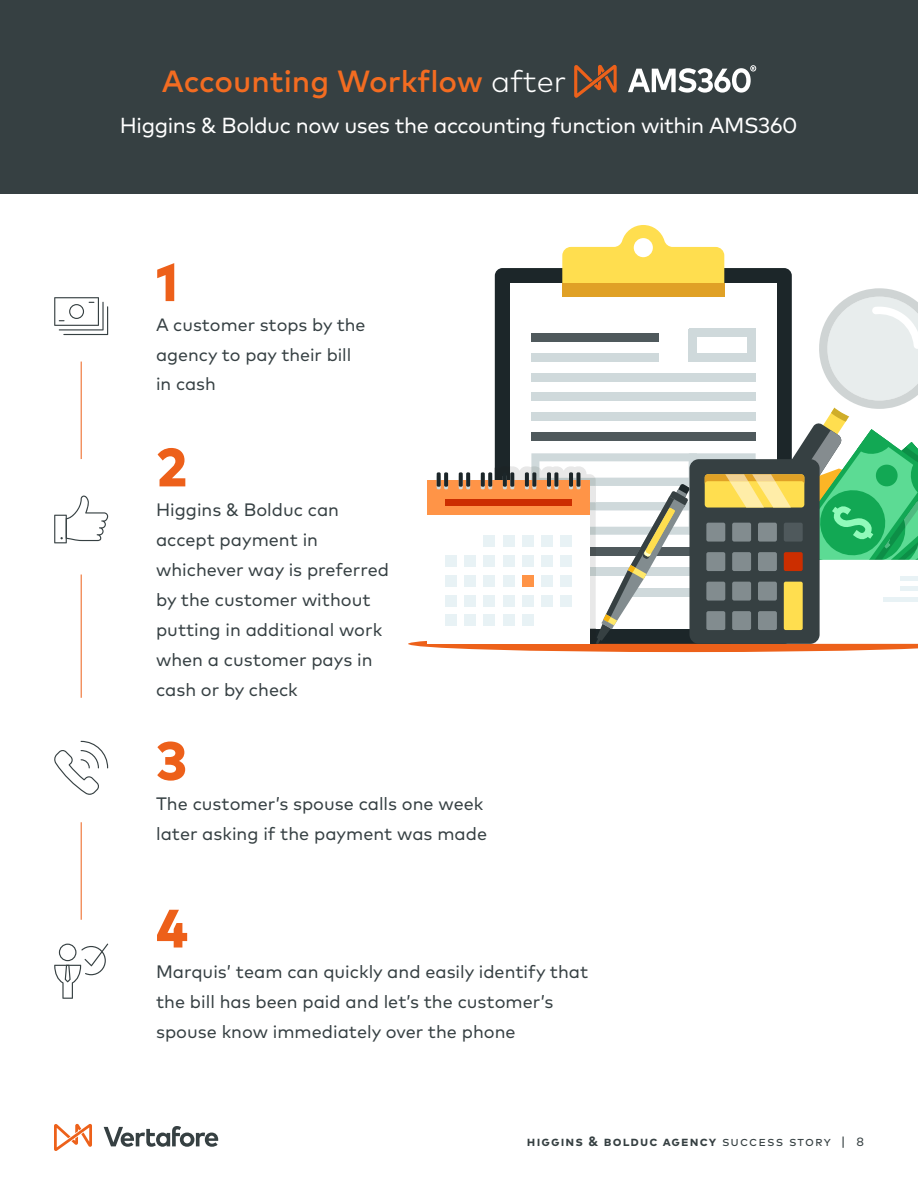
<style>
.page{position:relative;width:918px;height:1188px;background:#fff}
.page>*{position:absolute;margin:0;border:0;box-sizing:border-box;transform-origin:0 0}
.t1{font:800 54px "Mark Pro";color:#ed601a}
.t2{font:800 53.4px "Mark Pro";color:#ed601a}
.t3{font:500 30.6px "Mark Pro";color:#f36c21}
.t4{font:21.75px "Mark Pro";letter-spacing:-.02em;color:#fff}
.t5{font:18px/30px "Mark Pro";color:#364043}
.t6{font:17.85px/29.7px "Mark Pro";color:#364043}
.t7{font:700 13.5px "Mark Pro";letter-spacing:.08em;color:#364042}
.s1{font-weight:300;color:#fff}
.s2{font-weight:400}
.s3{font-weight:400;font-size:12px}
</style>
<div class="page">
<svg style="left:54px;top:1124px;width:38px;height:27px"></svg>
<svg style="left:104px;top:1126px;width:114px;height:21px"></svg>
<div style="left:0;top:0;width:918px;height:194px;background:#364042"></div>
<svg style="left:574px;top:65px;width:43px;height:33px"></svg>
<svg style="left:628px;top:65px;width:128px;height:28px"></svg>
<svg style="left:408px;top:225px;width:510px;height:427px"></svg>
<div style="left:531px;top:568px;width:65px;height:8px;background:#bdc7c7"></div>
<div style="left:531px;top:547px;width:65px;height:8px;background:#4a5254"></div>
<div style="left:427px;top:480px;width:163px;height:35px;background:#ff9447"></div>
<div style="left:427px;top:515px;width:163px;height:129px;background:#fff"></div>
<div style="left:484px;top:535px;width:11px;height:12px;background:#e8f2f5"></div>
<div style="left:503px;top:535px;width:11px;height:12px;background:#e8f2f5"></div>
<div style="left:522px;top:535px;width:12px;height:12px;background:#e8f2f5"></div>
<div style="left:541px;top:535px;width:12px;height:12px;background:#e8f2f5"></div>
<div style="left:560px;top:535px;width:12px;height:12px;background:#e8f2f5"></div>
<div style="left:445px;top:555px;width:12px;height:12px;background:#e8f2f5"></div>
<div style="left:464px;top:555px;width:12px;height:12px;background:#e8f2f5"></div>
<div style="left:484px;top:555px;width:11px;height:12px;background:#e8f2f5"></div>
<div style="left:503px;top:555px;width:11px;height:12px;background:#e8f2f5"></div>
<div style="left:522px;top:555px;width:12px;height:12px;background:#e8f2f5"></div>
<div style="left:541px;top:555px;width:12px;height:12px;background:#e8f2f5"></div>
<div style="left:560px;top:555px;width:12px;height:12px;background:#e8f2f5"></div>
<div style="left:445px;top:575px;width:12px;height:11px;background:#e8f2f5"></div>
<div style="left:464px;top:575px;width:12px;height:11px;background:#e8f2f5"></div>
<div style="left:484px;top:575px;width:11px;height:11px;background:#e8f2f5"></div>
<div style="left:503px;top:575px;width:11px;height:11px;background:#e8f2f5"></div>
<div style="left:522px;top:575px;width:12px;height:11px;background:#ff9447"></div>
<div style="left:541px;top:575px;width:12px;height:11px;background:#e8f2f5"></div>
<div style="left:560px;top:575px;width:12px;height:11px;background:#e8f2f5"></div>
<div style="left:445px;top:595px;width:12px;height:11px;background:#e8f2f5"></div>
<div style="left:464px;top:595px;width:12px;height:11px;background:#e8f2f5"></div>
<div style="left:484px;top:595px;width:11px;height:11px;background:#e8f2f5"></div>
<div style="left:503px;top:595px;width:11px;height:11px;background:#e8f2f5"></div>
<div style="left:522px;top:595px;width:12px;height:11px;background:#e8f2f5"></div>
<div style="left:541px;top:595px;width:12px;height:11px;background:#e8f2f5"></div>
<div style="left:560px;top:595px;width:12px;height:11px;background:#e8f2f5"></div>
<div style="left:445px;top:615px;width:12px;height:11px;background:#e8f2f5"></div>
<div style="left:464px;top:615px;width:12px;height:11px;background:#e8f2f5"></div>
<div style="left:484px;top:615px;width:11px;height:11px;background:#e8f2f5"></div>
<div style="left:503px;top:615px;width:11px;height:11px;background:#e8f2f5"></div>
<div style="left:522px;top:615px;width:12px;height:11px;background:#e8f2f5"></div>
<div style="left:445px;top:499px;width:127px;height:6px;background:#cc2e00"></div>
<svg style="left:437px;top:472px;width:4px;height:15px"></svg>
<svg style="left:444px;top:472px;width:4px;height:15px"></svg>
<svg style="left:459px;top:472px;width:4px;height:15px"></svg>
<svg style="left:466px;top:472px;width:4px;height:15px"></svg>
<svg style="left:481px;top:472px;width:4px;height:15px"></svg>
<svg style="left:488px;top:472px;width:4px;height:15px"></svg>
<svg style="left:503px;top:472px;width:4px;height:15px"></svg>
<svg style="left:510px;top:472px;width:4px;height:15px"></svg>
<svg style="left:525px;top:472px;width:4px;height:15px"></svg>
<svg style="left:532px;top:472px;width:4px;height:15px"></svg>
<svg style="left:547px;top:472px;width:4px;height:15px"></svg>
<svg style="left:554px;top:472px;width:4px;height:15px"></svg>
<svg style="left:569px;top:472px;width:4px;height:15px"></svg>
<svg style="left:576px;top:472px;width:4px;height:15px"></svg>
<svg style="left:54px;top:297px;width:54px;height:38px"></svg>
<svg style="left:54px;top:741px;width:54px;height:54px"></svg>
<hr style="left:81px;top:362px;width:1px;height:97px;background:#ed601a">
<hr style="left:81px;top:575px;width:1px;height:123px;background:#ed601a">
<hr style="left:81px;top:822px;width:1px;height:98px;background:#ed601a">
<svg style="left:54px;top:495px;width:54px;height:48px"></svg>
<svg style="left:54px;top:944px;width:54px;height:55px"></svg>
<h3 class="t3" style="left:162px;top:58px;width:406px">Accounting Workflow <span class="s1">after</span></h3>
<p class="t4" style="left:120px;top:109px;width:679px">Higgins &amp; Bolduc now uses the accounting function within AMS360</p>
<h2 class="t2" style="left:156px;top:241px;width:23px">1</h2>
<p class="t6" style="left:156px;top:308px;width:211px">A customer stops by the agency to pay their bill in cash</p>
<h1 class="t1" style="left:156px;top:426px;width:32px">2</h1>
<p class="t5" style="left:156px;top:494px;width:234px">Higgins &amp; Bolduc can accept payment in whichever way is preferred by the customer without putting in additional work when a customer pays in cash or by check</p>
<h1 class="t1" style="left:156px;top:719px;width:32px">3</h1>
<p class="t5" style="left:156px;top:787px;width:332px">The customer’s spouse calls one week later asking if the payment was made</p>
<h1 class="t1" style="left:156px;top:887px;width:33px">4</h1>
<p class="t5" style="left:156px;top:955px;width:434px">Marquis’ team can quickly and easily identify that the bill has been paid and let’s the customer’s spouse know immediately over the phone</p>
<p class="t7" style="left:527px;top:1131px;width:339px">higgins &amp; bolduc agency <span class="s2">success story |</span> <span class="s3">8</span></p>
</div>
